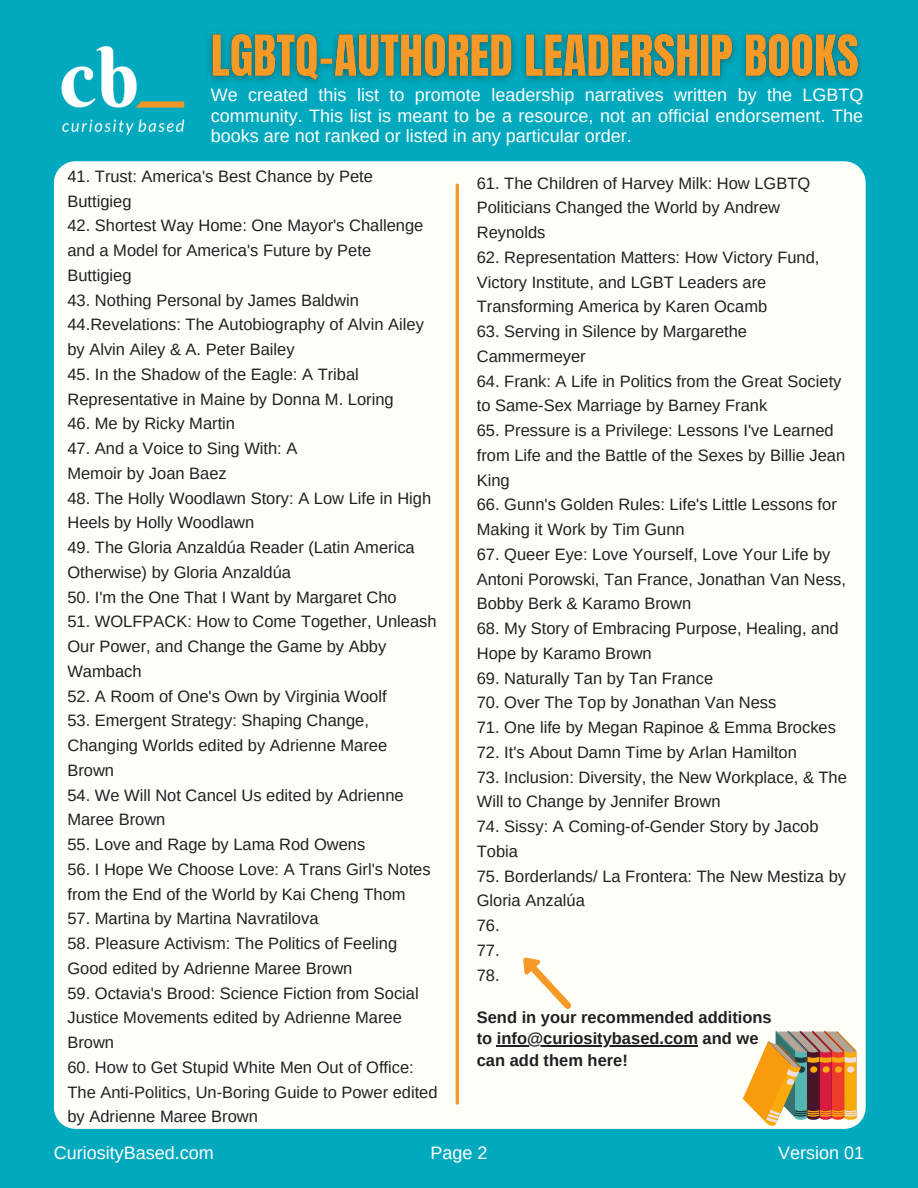
<style>
.page{position:relative;width:918px;height:1188px;background:#00a9bd}
.page>*{position:absolute;margin:0;border:0;box-sizing:border-box;transform-origin:0 0}
.t1{font:18px/20.2px "Arimo";color:#fff;text-align:justify}
.t2{font:16.5px/24.8px "Arimo";color:#231f20}
.t3{font:700 16.5px/21.3px "Arimo";color:#231f20}
</style>
<div class="page">
<div style="left:54px;top:161px;width:812px;height:968px;background:#fffff9;border-radius:21px"></div>
<img style="left:61px;top:46px;width:124px;height:89px">
<svg style="left:743px;top:1031px;width:113px;height:95px"></svg>
<img style="left:209px;top:33px;width:652px;height:50px">
<hr style="left:456px;top:185px;width:3px;height:918px;background:#f79927">
<hr style="left:497px;top:1045px;width:201px;height:2px;background:#231f20">
<svg style="left:523px;top:957px;width:49px;height:52px"></svg>
<p class="t1" style="left:211px;top:85px;width:654px">We created this list to promote leadership narratives written by the LGBTQ community. This list is meant to be a resource, not an official endorsement. The books are not ranked or listed in any particular order.</p>
<p class="t2" style="left:67px;top:164px;width:307px">41. Trust: America's Best Chance by Pete<br>Buttigieg</p>
<p class="t2" style="left:67px;top:213px;width:357px">42. Shortest Way Home: One Mayor's Challenge and a Model for America's Future by Pete<br>Buttigieg</p>
<p class="t2" style="left:67px;top:288px;width:293px">43. Nothing Personal by James Baldwin</p>
<p class="t2" style="left:67px;top:312px;width:358px">44.Revelations: The Autobiography of Alvin Ailey by Alvin Ailey &amp; A. Peter Bailey</p>
<p class="t2" style="left:67px;top:362px;width:328px">45. In the Shadow of the Eagle: A Tribal<br>Representative in Maine by Donna M. Loring</p>
<p class="t2" style="left:67px;top:411px;width:169px">46. Me by Ricky Martin</p>
<p class="t2" style="left:67px;top:436px;width:232px">47. And a Voice to Sing With: A</p>
<p class="t2" style="left:67px;top:461px;width:161px">Memoir by Joan Baez</p>
<p class="t2" style="left:67px;top:486px;width:365px">48. The Holly Woodlawn Story: A Low Life in High<br>Heels by Holly Woodlawn</p>
<p class="t2" style="left:67px;top:535px;width:349px">49. The Gloria Anzaldúa Reader (Latin America<br>Otherwise) by Gloria Anzaldúa</p>
<p class="t2" style="left:67px;top:585px;width:331px">50. I'm the One That I Want by Margaret Cho</p>
<p class="t2" style="left:67px;top:609px;width:371px">51. WOLFPACK: How to Come Together, Unleash<br>Our Power, and Change the Game by Abby<br>Wambach</p>
<p class="t2" style="left:67px;top:684px;width:321px">52. A Room of One's Own by Virginia Woolf</p>
<p class="t2" style="left:67px;top:708px;width:321px">53. Emergent Strategy: Shaping Change,<br>Changing Worlds edited by Adrienne Maree<br>Brown</p>
<p class="t2" style="left:67px;top:783px;width:338px">54. We Will Not Cancel Us edited by Adrienne<br>Maree Brown</p>
<p class="t2" style="left:67px;top:832px;width:299px">55. Love and Rage by Lama Rod Owens</p>
<p class="t2" style="left:67px;top:857px;width:365px">56. I Hope We Choose Love: A Trans Girl's Notes from the End of the World by Kai Cheng Thom</p>
<p class="t2" style="left:67px;top:906px;width:253px">57. Martina by Martina Navratilova</p>
<p class="t2" style="left:67px;top:931px;width:331px">58. Pleasure Activism: The Politics of Feeling<br>Good edited by Adrienne Maree Brown</p>
<p class="t2" style="left:67px;top:981px;width:353px">59. Octavia's Brood: Science Fiction from Social<br>Justice Movements edited by Adrienne Maree<br>Brown</p>
<p class="t2" style="left:67px;top:1055px;width:372px">60. How to Get Stupid White Men Out of Office:<br>The Anti-Politics, Un-Boring Guide to Power edited by Adrienne Maree Brown</p>
<p class="t1" style="left:54px;top:1143px;width:161px">CuriosityBased.com</p>
<p class="t1" style="left:430px;top:1143px;width:59px">Page 2</p>
<p class="t1" style="left:778px;top:1143px;width:88px">Version 01</p>
<p class="t2" style="left:477px;top:171px;width:335px">61. The Children of Harvey Milk: How LGBTQ<br>Politicians Changed the World by Andrew<br>Reynolds</p>
<p class="t2" style="left:477px;top:245px;width:344px">62. Representation Matters: How Victory Fund,<br>Victory Institute, and LGBT Leaders are<br>Transforming America by Karen Ocamb</p>
<p class="t2" style="left:477px;top:319px;width:272px">63. Serving in Silence by Margarethe<br>Cammermeyer</p>
<p class="t2" style="left:477px;top:369px;width:366px">64. Frank: A Life in Politics from the Great Society to Same-Sex Marriage by Barney Frank</p>
<p class="t2" style="left:477px;top:418px;width:370px">65. Pressure is a Privilege: Lessons I've Learned from Life and the Battle of the Sexes by Billie Jean<br>King</p>
<p class="t2" style="left:477px;top:492px;width:362px">66. Gunn's Golden Rules: Life's Little Lessons for<br>Making it Work by Tim Gunn</p>
<p class="t2" style="left:477px;top:542px;width:371px">67. Queer Eye: Love Yourself, Love Your Life by<br>Antoni Porowski, Tan France, Jonathan Van Ness,<br>Bobby Berk &amp; Karamo Brown</p>
<p class="t2" style="left:477px;top:616px;width:364px">68. My Story of Embracing Purpose, Healing, and<br>Hope by Karamo Brown</p>
<p class="t2" style="left:477px;top:666px;width:238px">69. Naturally Tan by Tan France</p>
<p class="t2" style="left:477px;top:690px;width:301px">70. Over The Top by Jonathan Van Ness</p>
<p class="t2" style="left:477px;top:715px;width:361px">71. One life by Megan Rapinoe &amp; Emma Brockes</p>
<p class="t2" style="left:477px;top:740px;width:322px">72. It's About Damn Time by Arlan Hamilton</p>
<p class="t2" style="left:477px;top:765px;width:372px">73. Inclusion: Diversity, the New Workplace, &amp; The<br>Will to Change by Jennifer Brown</p>
<p class="t2" style="left:477px;top:814px;width:343px">74. Sissy: A Coming-of-Gender Story by Jacob<br>Tobia</p>
<p class="t2" style="left:477px;top:864px;width:371px">75. Borderlands/ La Frontera: The New Mestiza by<br>Gloria Anzalúa</p>
<p class="t2" style="left:477px;top:913px;width:24px">76.</p>
<p class="t2" style="left:477px;top:938px;width:24px">77.</p>
<p class="t2" style="left:477px;top:963px;width:24px">78.</p>
<p class="t3" style="left:477px;top:1007px;width:297px">Send in your recommended additions to info@curiositybased.com and we can add them here!</p>
</div>
